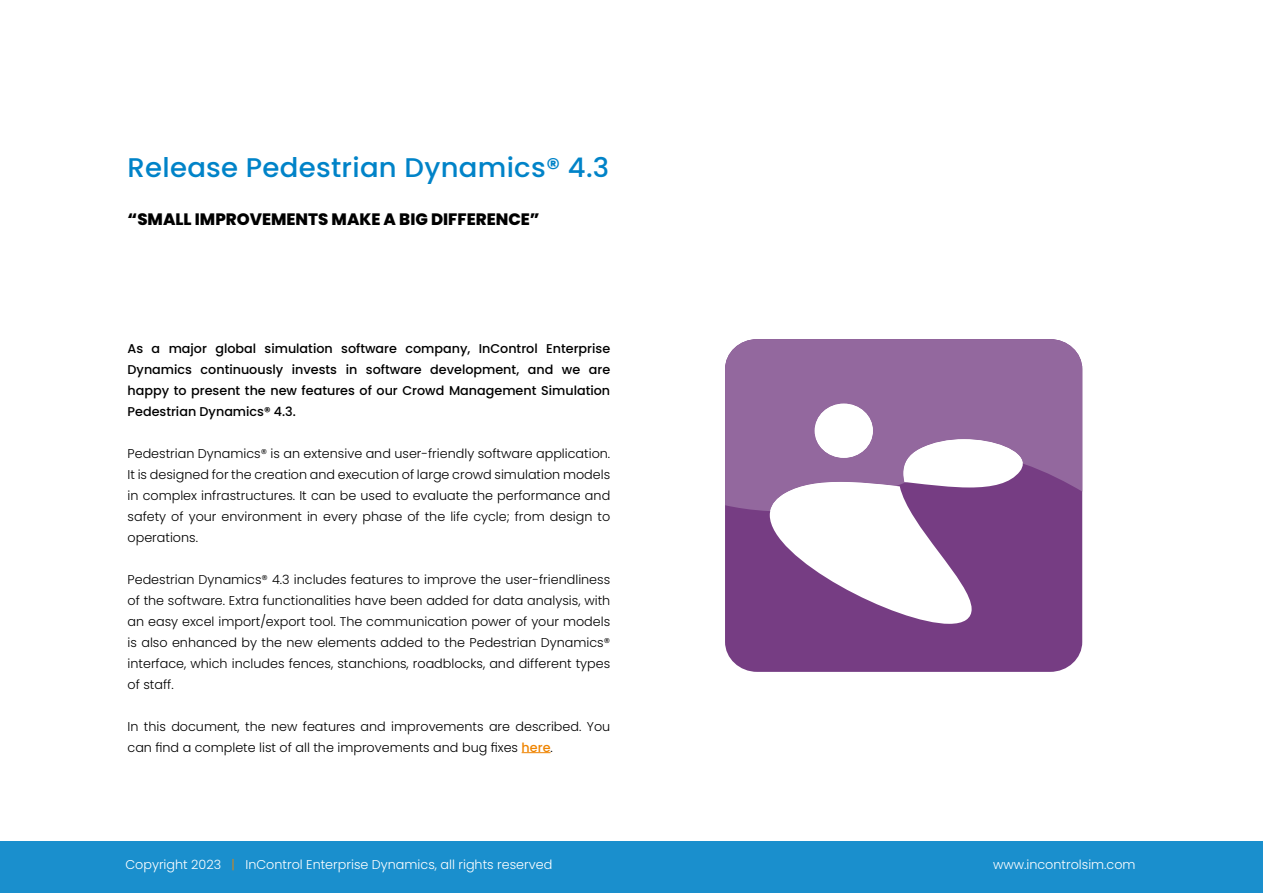
<style>
.page{position:relative;width:1263px;height:893px;background:#fff}
.page>*{position:absolute;margin:0;border:0;box-sizing:border-box;transform-origin:0 0}
.t1{font:500 27px "Poppins";letter-spacing:.01em;color:#0083c8}
.t2{font:800 16.5px "Poppins";color:#000}
.t3{font:300 12.75px/21px "Poppins";color:#000;text-align:justify}
.t4{font:500 12.75px/21px "Poppins";color:#000;text-align:justify}
.t5{font:300 12.75px "Poppins";color:#fff}
.s1{font-weight:500;color:#ef8400}
.s2{color:#ef8400}
</style>
<div class="page">
<svg style="left:522px;top:752px;width:28px;height:1px"></svg>
<div style="left:725px;top:339px;width:357px;height:333px;background:#763d83;border-radius:31px"></div>
<div style="left:725px;top:339px;width:357px;height:172px;background:#93689e"></div>
<svg style="left:770px;top:439px;width:253px;height:185px"></svg>
<div style="left:815px;top:404px;width:58px;height:54px;background:#fff;border-radius:50%"></div>
<div style="left:0;top:841px;width:1263px;height:52px;background:#1a8fcd"></div>
<h1 class="t1" style="left:128px;top:152px;width:483px">Release Pedestrian Dynamics® 4.3</h1>
<p class="t2" style="left:128px;top:210px;width:414px">“SMALL IMPROVEMENTS MAKE A BIG DIFFERENCE”</p>
<p class="t4" style="left:128px;top:338px;width:484px">As a major global simulation software company, InControl Enterprise Dynamics continuously invests in software development, and we are happy to present the new features of our Crowd Management Simulation Pedestrian Dynamics® 4.3.</p>
<p class="t3" style="left:128px;top:443px;width:484px">Pedestrian Dynamics® is an extensive and user-friendly software application.<br>It is designed for the creation and execution of large crowd simulation models in complex infrastructures. It can be used to evaluate the performance and safety of your environment in every phase of the life cycle; from design to operations.</p>
<p class="t3" style="left:128px;top:569px;width:484px">Pedestrian Dynamics® 4.3 includes features to improve the user-friendliness of the software. Extra functionalities have been added for data analysis, with an easy excel import/export tool. The communication power of your models is also enhanced by the new elements added to the Pedestrian Dynamics® interface, which includes fences, stanchions, roadblocks, and different types of staff.</p>
<p class="t3" style="left:128px;top:716px;width:484px">In this document, the new features and improvements are described. You can find a complete list of all the improvements and bug fixes <span class="s1">here</span>.</p>
<p class="t5" style="left:125px;top:857px;width:428px">Copyright 2023 <span class="s2">|</span> InControl Enterprise Dynamics, all rights reserved</p>
<p class="t5" style="left:993px;top:857px;width:144px">www.incontrolsim.com</p>
</div>
